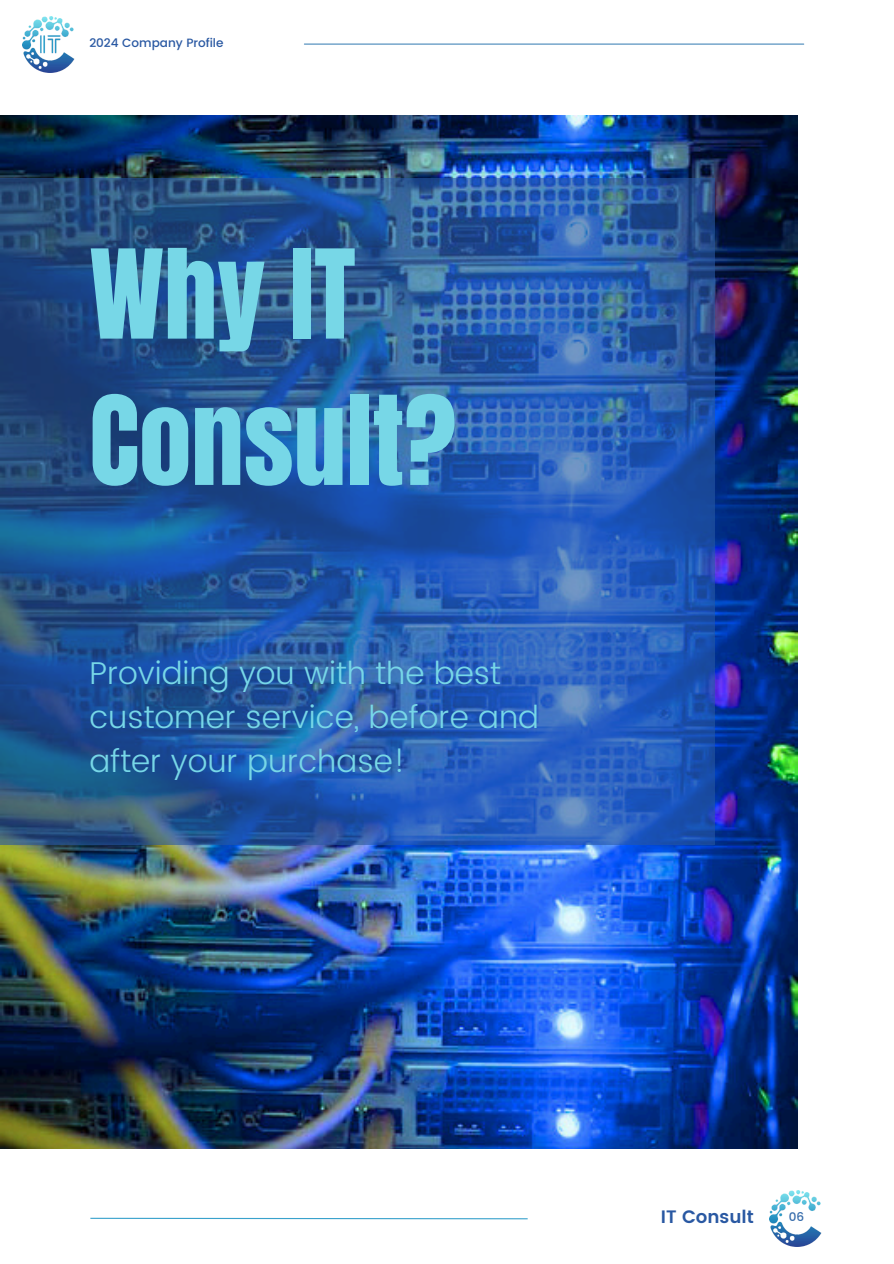
<style>
.page{position:relative;width:894px;height:1264px;background:#fff}
.page>*{position:absolute;margin:0;border:0;box-sizing:border-box;transform-origin:0 0}
.t1{font:105px/146.2px "Anton";color:#77d7e7}
.t2{font:300 31.5px/43.8px "Poppins";color:#77d7e7}
.t3{font:600 18px "Poppins";color:#2958a2}
.t4{font:500 12px "Poppins";color:#2958a2}
.t5{font:500 12px "Poppins";color:#356baa}
</style>
<div class="page">
<img style="left:0;top:115px;width:797px;height:1033px">
<svg style="left:0;top:179px;width:714px;height:666px;background:#2658a1"></svg>
<svg style="left:90px;top:1217px;width:438px;height:2px"></svg>
<hr style="left:304px;top:44px;width:499px;height:1px;background:#4787b9">
<img style="left:769px;top:1190px;width:53px;height:56px">
<img style="left:23px;top:17px;width:52px;height:56px">
<h3 class="t4" style="left:89px;top:35px;width:136px">2024 Company Profile</h3>
<h2 class="t1" style="left:89px;top:223px;width:368px">Why IT<br>Consult?</h2>
<p class="t2" style="left:89px;top:651px;width:451px">Providing you with the best customer service, before and after your purchase!</p>
<p class="t3" style="left:660px;top:1206px;width:94px">IT Consult</p>
<p class="t5" style="left:788px;top:1209px;width:17px">06</p>
</div>
